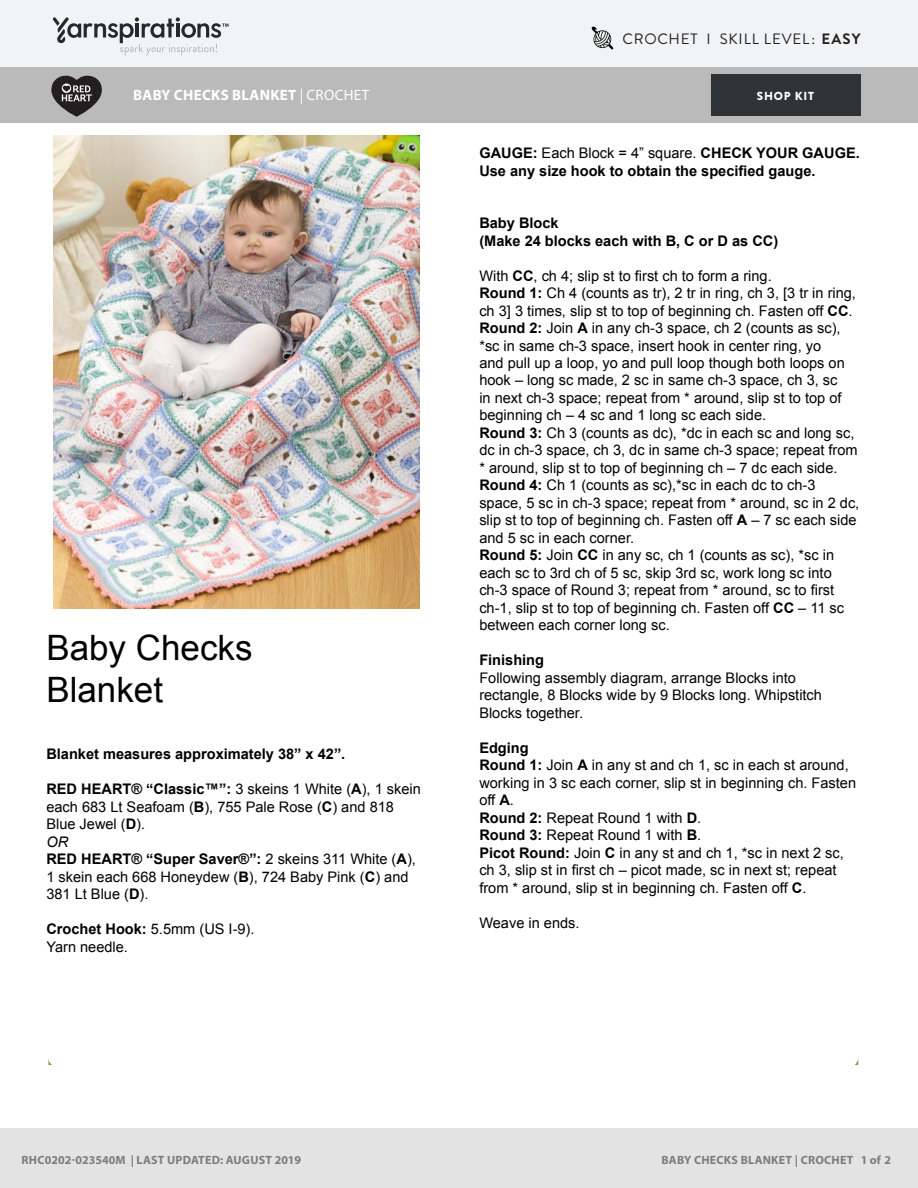
<style>
.page{position:relative;width:918px;height:1188px;background:#fff}
.page>*{position:absolute;margin:0;border:0;box-sizing:border-box;transform-origin:0 0}
.t1{font:34.95px/42px "Arial";color:#000}
.Pattern_Title{font:700 15px "Myriad Pro";letter-spacing:.02em;color:#fff}
.Skill_Level{font:15px "Brandon Grotesque";letter-spacing:.05em;color:#231f20}
.t2{font:14.55px/17.5px "Arial";color:#000}
.t3{font:700 14.55px/17.5px "Arial";color:#000}
.t4{font:700 12px "Myriad Pro";letter-spacing:.02em;color:#7d7d7d}
.t5{font:900 11.7px "Brandon Grotesque";letter-spacing:.065em;color:#fff}
.s1{font-weight:700}
.s2{font-weight:400}
.s3{font-style:italic}
</style>
<div class="page">
<div style="left:0;top:0;width:918px;height:68px;background:#f2f3f4"></div>
<div style="left:0;top:68px;width:918px;height:55px;background:#bbbaba"></div>
<svg style="left:53px;top:17px;width:176px;height:39px"></svg>
<div style="left:711px;top:74px;width:150px;height:42px;background:#2f3336"></div>
<svg style="left:51px;top:76px;width:51px;height:41px"></svg>
<div style="left:0;top:1128px;width:918px;height:60px;background:#e4e3e3"></div>
<img style="left:54px;top:136px;width:366px;height:472px">
<svg style="left:591px;top:26px;width:22px;height:24px"></svg>
<p class="Skill_Level" style="left:623px;top:29px;width:239px">CROCHET I SKILL LEVEL: <span class="s1">EASY</span></p>
<p class="Pattern_Title" style="left:133px;top:85px;width:237px">BABY CHECKS BLANKET <span class="s2">| CROCHET</span></p>
<p class="t5" style="left:757px;top:88px;width:59px">SHOP KIT</p>
<p class="t1" style="left:46px;top:627px;width:208px">Baby Checks<br>Blanket</p>
<p class="t3" style="left:46px;top:746px;width:300px">Blanket measures approximately 38” x 42”.</p>
<p class="t2" style="left:46px;top:780px;width:376px"><span class="s1">RED HEART® “Classic™”:</span> 3 skeins 1 White (<span class="s1">A</span>), 1 skein each 683 Lt Seafoam (<span class="s1">B</span>), 755 Pale Rose (<span class="s1">C</span>) and 818<br>Blue Jewel (<span class="s1">D</span>).<br><span class="s3">OR<br></span><span class="s1">RED HEART® “Super Saver®”:</span> 2 skeins 311 White (<span class="s1">A</span>),<br>1 skein each 668 Honeydew (<span class="s1">B</span>), 724 Baby Pink (<span class="s1">C</span>) and<br>381 Lt Blue (<span class="s1">D</span>).</p>
<p class="t2" style="left:46px;top:920px;width:210px"><span class="s1">Crochet Hook:</span> 5.5mm (US I-9).<br>Yarn needle.</p>
<p class="t3" style="left:479px;top:144px;width:382px">GAUGE: <span class="s2">Each Block = 4” square.</span> CHECK YOUR GAUGE.<br>Use any size hook to obtain the specified gauge.</p>
<p class="t3" style="left:479px;top:214px;width:300px">Baby Block<br>(Make 24 blocks each with B, C or D as CC)</p>
<p class="t2" style="left:479px;top:267px;width:381px">With <span class="s1">CC</span>, ch 4; slip st to first ch to form a ring.<br><span class="s1">Round 1:</span> Ch 4 (counts as tr), 2 tr in ring, ch 3, [3 tr in ring, ch 3] 3 times, slip st to top of beginning ch. Fasten off <span class="s1">CC</span>.<br><span class="s1">Round 2:</span> Join <span class="s1">A</span> in any ch-3 space, ch 2 (counts as sc), *sc in same ch-3 space, insert hook in center ring, yo<br>and pull up a loop, yo and pull loop though both loops on hook – long sc made, 2 sc in same ch-3 space, ch 3, sc<br>in next ch-3 space; repeat from * around, slip st to top of beginning ch – 4 sc and 1 long sc each side.<br><span class="s1">Round 3:</span> Ch 3 (counts as dc), *dc in each sc and long sc, dc in ch-3 space, ch 3, dc in same ch-3 space; repeat from * around, slip st to top of beginning ch – 7 dc each side.<br><span class="s1">Round 4:</span> Ch 1 (counts as sc),*sc in each dc to ch-3 space, 5 sc in ch-3 space; repeat from * around, sc in 2 dc, slip st to top of beginning ch. Fasten off <span class="s1">A</span> – 7 sc each side and 5 sc in each corner.<br><span class="s1">Round 5:</span> Join <span class="s1">CC</span> in any sc, ch 1 (counts as sc), *sc in each sc to 3rd ch of 5 sc, skip 3rd sc, work long sc into ch-3 space of Round 3; repeat from * around, sc to first ch-1, slip st to top of beginning ch. Fasten off <span class="s1">CC</span> – 11 sc between each corner long sc.</p>
<p class="t2" style="left:479px;top:651px;width:344px"><span class="s1">Finishing<br></span>Following assembly diagram, arrange Blocks into rectangle, 8 Blocks wide by 9 Blocks long. Whipstitch<br>Blocks together.</p>
<p class="t2" style="left:479px;top:739px;width:378px"><span class="s1">Edging<br>Round 1:</span> Join <span class="s1">A</span> in any st and ch 1, sc in each st around, working in 3 sc each corner, slip st in beginning ch. Fasten off <span class="s1">A</span>.<br><span class="s1">Round 2:</span> Repeat Round 1 with <span class="s1">D</span>.<br><span class="s1">Round 3:</span> Repeat Round 1 with <span class="s1">B</span>.<br><span class="s1">Picot Round:</span> Join <span class="s1">C</span> in any st and ch 1, *sc in next 2 sc, ch 3, slip st in first ch – picot made, sc in next st; repeat from * around, slip st in beginning ch. Fasten off <span class="s1">C</span>.</p>
<p class="t2" style="left:479px;top:914px;width:102px">Weave in ends.</p>
<p class="t4" style="left:22px;top:1152px;width:281px">RHC0202-023540M | LAST UPDATED: AUGUST 2019</p>
<p class="t4" style="left:662px;top:1152px;width:231px">BABY CHECKS BLANKET | CROCHET 1 of 2</p>
</div>
